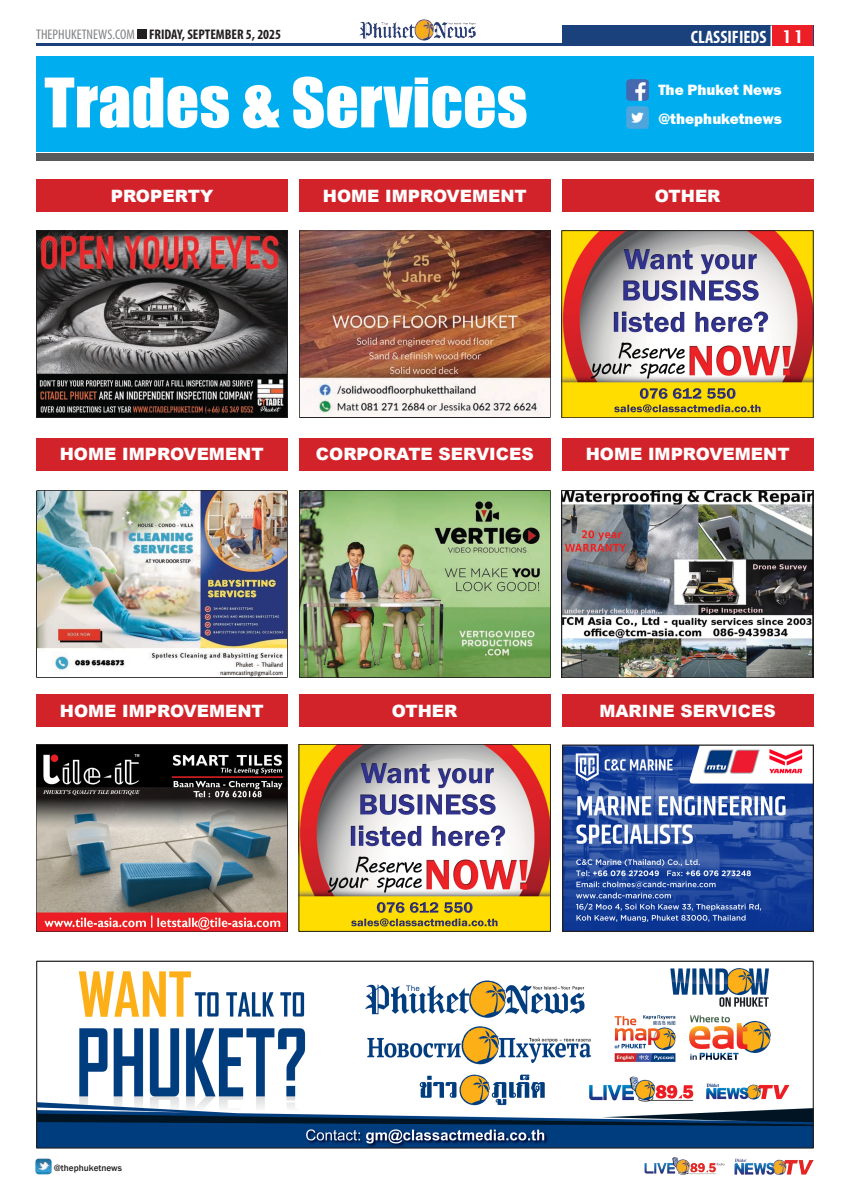
<style>
.page{position:relative;width:846px;height:1190px;background:#fff}
.page>*{position:absolute;margin:0;border:0;box-sizing:border-box;transform-origin:0 0}
.t1{font:63px "Impact";color:#fff;scale:1.04 1}
.t2{font:700 condensed 18px "Myriad Pro";color:#fff}
.t3{font:900 17px "Arial";color:#fff}
.t4{font:15.4px/28.6px "Franklin Gothic URW Hea";color:#fff}
.t5{font:700 condensed 14px "Myriad Pro";color:#231f20}
.t6{font:500 9.3px "Franklin Gothic";color:#231f20}
.s1{font-weight:400;color:#808285}
.s2{font-family:"Lucida Sans";font-weight:600;font-stretch:normal}
</style>
<div class="page">
<hr style="left:36px;top:43px;width:777px;height:3px;background:#1a417c">
<div style="left:137px;top:29px;width:10px;height:10px;background:#231f20"></div>
<div style="left:562px;top:26px;width:251px;height:20px;background:#1a417c"></div>
<hr style="left:770px;top:26px;width:2px;height:20px;background:#fff">
<div style="left:772px;top:26px;width:41px;height:20px;background:#ed1f26"></div>
<img style="left:36px;top:1158px;width:16px;height:15px">
<img style="left:734px;top:1158px;width:80px;height:16px">
<img style="left:645px;top:1157px;width:79px;height:17px">
<img style="left:359px;top:20px;width:117px;height:20px">
<div style="left:36px;top:56px;width:777px;height:95px;background:#00aeef"></div>
<div style="left:36px;top:153px;width:777px;height:8px;background:#58595b"></div>
<img style="left:626px;top:79px;width:22px;height:22px">
<img style="left:626px;top:107px;width:22px;height:21px">
<div style="left:36px;top:694px;width:251px;height:32px;background:#d2232a"></div>
<div style="left:299px;top:438px;width:251px;height:32px;background:#d2232a"></div>
<div style="left:562px;top:438px;width:251px;height:32px;background:#d2232a"></div>
<div style="left:562px;top:179px;width:251px;height:32px;background:#d2232a"></div>
<div style="left:299px;top:694px;width:251px;height:32px;background:#d2232a"></div>
<div style="left:36px;top:438px;width:251px;height:32px;background:#d2232a"></div>
<div style="left:36px;top:179px;width:252px;height:32px;background:#d2232a"></div>
<div style="left:299px;top:179px;width:251px;height:32px;background:#d2232a"></div>
<div style="left:562px;top:694px;width:251px;height:32px;background:#d2232a"></div>
<img style="left:561px;top:490px;width:252px;height:187px">
<img style="left:36px;top:490px;width:252px;height:187px">
<svg style="left:561px;top:230px;width:252px;height:188px"></svg>
<svg style="left:299px;top:744px;width:251px;height:187px"></svg>
<svg style="left:564px;top:747px;width:247px;height:182px;background:#4c67ab"></svg>
<div style="left:562px;top:745px;width:251px;height:186px;border:1px solid #231f20"></div>
<svg style="left:36px;top:960px;width:777px;height:188px"></svg>
<img style="left:299px;top:230px;width:251px;height:188px">
<svg style="left:36px;top:744px;width:252px;height:187px;background:#746766"></svg>
<img style="left:299px;top:490px;width:251px;height:187px">
<svg style="left:36px;top:230px;width:252px;height:188px;background:#5c4c4c"></svg>
<p class="t5" style="left:36px;top:28px;width:246px"><span class="s1">THEPHUKETNEWS.COM</span> FRIDAY, SEPTEMBER 5, 2025</p>
<p class="t2" style="left:691px;top:29px;width:115px">CLASSIFIEDS <span class="s2">11</span></p>
<h1 class="t1" style="left:44px;top:77px;width:466px">Trades &amp; Services</h1>
<p class="t4" style="left:658px;top:75px;width:125px">The Phuket News @thephuketnews</p>
<p class="t3" style="left:111px;top:189px;width:104px">PROPERTY</p>
<p class="t3" style="left:323px;top:189px;width:205px">HOME IMPROVEMENT</p>
<p class="t3" style="left:654px;top:189px;width:67px">OTHER</p>
<p class="t3" style="left:60px;top:448px;width:205px">HOME IMPROVEMENT</p>
<p class="t3" style="left:316px;top:448px;width:219px">CORPORATE SERVICES</p>
<p class="t3" style="left:585px;top:448px;width:205px">HOME IMPROVEMENT</p>
<p class="t3" style="left:60px;top:704px;width:205px">HOME IMPROVEMENT</p>
<p class="t3" style="left:392px;top:704px;width:67px">OTHER</p>
<p class="t3" style="left:599px;top:704px;width:178px">MARINE SERVICES</p>
<p class="t6" style="left:54px;top:1163px;width:69px">@thephuketnews</p>
</div>
